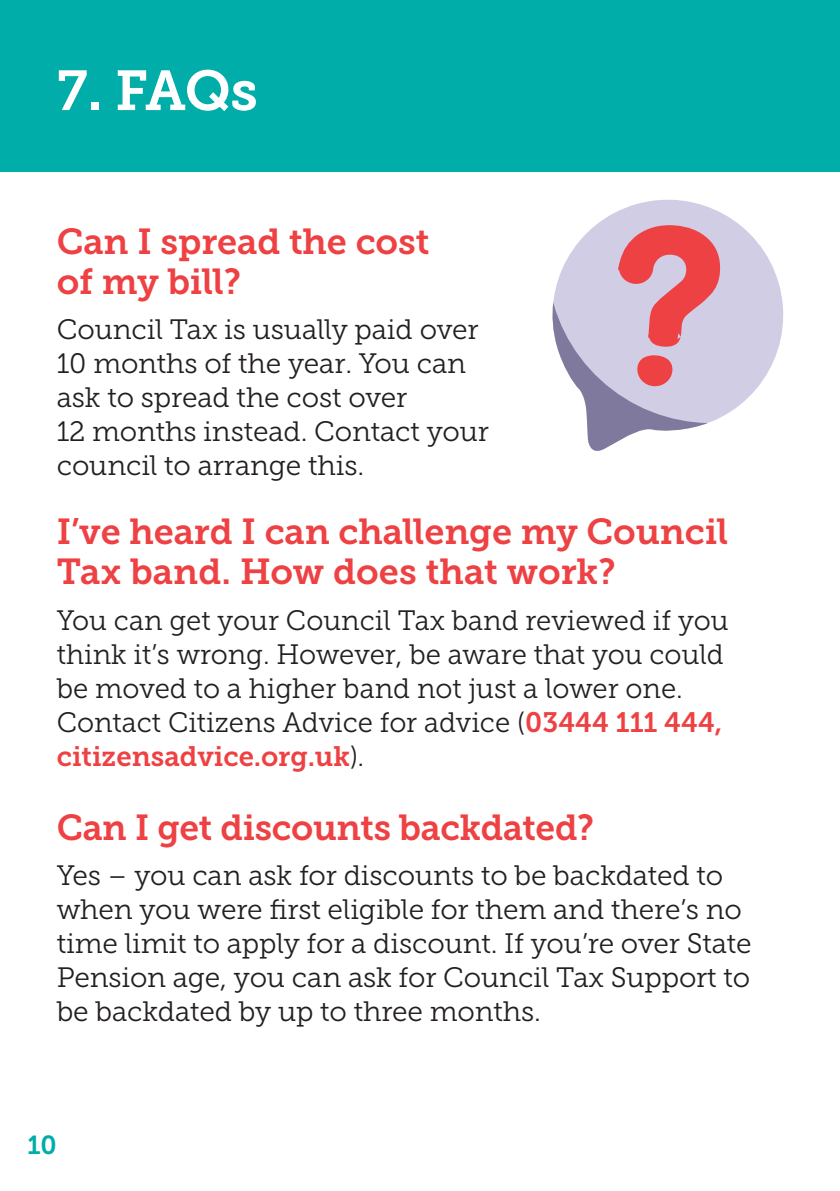
<style>
.page{position:relative;width:840px;height:1191px;background:#fff}
.page>*{position:absolute;margin:0;border:0;box-sizing:border-box;transform-origin:0 0}
.t1{font:56px "Museo Slab 700";color:#fff}
.t2{font:36px/40px "Museo Slab 700";letter-spacing:-.005em;color:#ee4143}
.t3{font:28px/34px "Museo Slab 300";letter-spacing:-.005em;color:#231f20}
.t4{font:28px "Museo Slab 700";color:#ee4143}
.t5{font:26px "Museo Slab 700";color:#00ada8}
.s1{font-family:"Museo Slab 700";color:#ee4143}
.s2{font-family:"Museo Slab 300";color:#231f20}
</style>
<div class="page">
<div style="left:0;top:0;width:839px;height:171px;background:#00ada8"></div>
<svg style="left:560px;top:213px;width:215px;height:60px;fill:#d1cde5"></svg>
<svg style="left:552px;top:273px;width:232px;height:178px;fill:#d1cde5"></svg>
<svg style="left:615px;top:171px;width:109px;height:280px"></svg>
<h1 class="t1" style="left:57px;top:59px;width:202px">7. FAQs</h1>
<p class="t2" style="left:57px;top:222px;width:374px">Can I spread the cost of my bill?</p>
<p class="t3" style="left:57px;top:313px;width:433px">Council Tax is usually paid over<br>10 months of the year. You can ask to spread the cost over<br>12 months instead. Contact your council to arrange this.</p>
<p class="t2" style="left:57px;top:512px;width:672px">I’ve heard I can challenge my Council<br>Tax band. How does that work?</p>
<p class="t3" style="left:57px;top:603px;width:673px">You can get your Council Tax band reviewed if you think it’s wrong. However, be aware that you could be moved to a higher band not just a lower one.<br>Contact Citizens Advice for advice (<span class="s1">03444 111 444,</span></p>
<p class="t4" style="left:57px;top:740px;width:309px">citizensadvice.org.uk<span class="s2">).</span></p>
<p class="t2" style="left:57px;top:807px;width:538px">Can I get discounts backdated?</p>
<p class="t3" style="left:57px;top:858px;width:696px">Yes – you can ask for discounts to be backdated to when you were first eligible for them and there’s no time limit to apply for a discount. If you’re over State Pension age, you can ask for Council Tax Support to be backdated by up to three months.</p>
<p class="t5" style="left:27px;top:1130px;width:31px">10</p>
</div>
